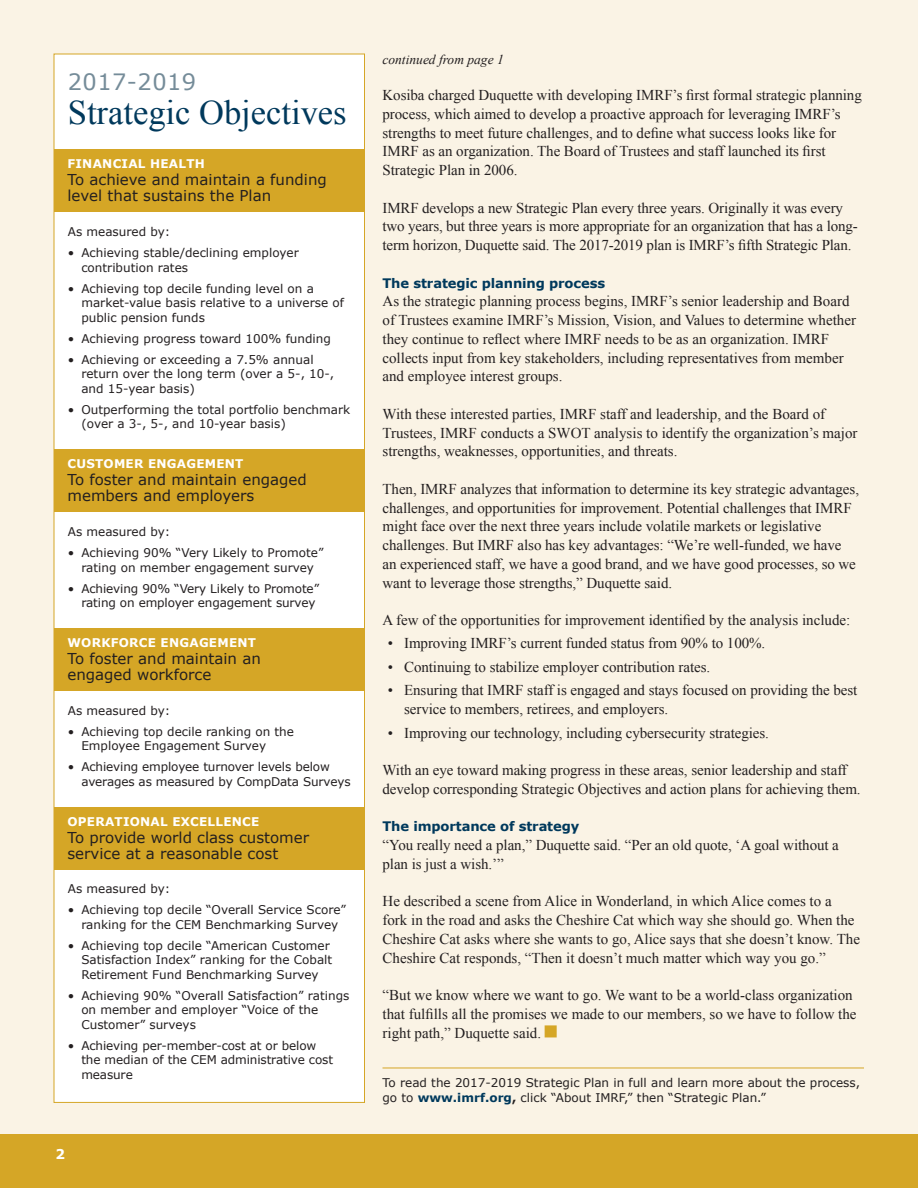
<style>
.page{position:relative;width:918px;height:1188px;background:#fff}
.page>*{position:absolute;margin:0;border:0;box-sizing:border-box;transform-origin:0 0}
.t1{font:34.5px "Times New Roman";color:#00395c}
.t2{font:22.5px "Verdana";letter-spacing:.02em;color:#758c99}
.Story_Text{font:15px/18.8px "Times New Roman";letter-spacing:-.005em;color:#231f20}
.Story_Text_-_Bullets{font:15px/18.8px "Times New Roman";letter-spacing:-.005em;color:#231f20}
.t3{font:15px/16.5px "Verdana";color:#231f20}
.t4{font:italic 13.5px "Times New Roman";color:#231f20}
.t5{font:700 13.5px "Verdana";color:#fff}
.Subhead_-_Dark_Blue{font:700 13.2px "Verdana";letter-spacing:-.01em;color:#00395c}
.t6{font:12px/14.4px "Verdana";color:#231f20}
.t7{font:700 12px "Verdana";letter-spacing:.02em;color:#fff}
.s1{font-weight:700;color:#00395c}
.s2{font-weight:700}
</style>
<div class="page">
<div style="left:0;top:0;width:918px;height:1134px;background:#faf3e5"></div>
<div style="left:0;top:1134px;width:918px;height:54px;background:#d5a626"></div>
<div style="left:54px;top:54px;width:310px;height:1048px;background:#fff"></div>
<div style="left:54px;top:149px;width:310px;height:62px;background:#d5a626"></div>
<div style="left:54px;top:449px;width:310px;height:62px;background:#d5a626"></div>
<div style="left:54px;top:628px;width:310px;height:63px;background:#d5a626"></div>
<div style="left:54px;top:807px;width:310px;height:63px;background:#d5a626"></div>
<hr style="left:383px;top:1068px;width:481px;height:1px;background:#d5a626">
<p class="t2" style="left:68px;top:66px;width:130px">2017-2019</p>
<p class="t1" style="left:68px;top:90px;width:280px">Strategic Objectives</p>
<p class="t7" style="left:68px;top:155px;width:139px">FINANCIAL HEALTH</p>
<p class="t3" style="left:68px;top:171px;width:261px">To achieve and maintain a funding level that sustains the Plan</p>
<p class="t6" style="left:68px;top:225px;width:104px">As measured by:</p>
<p class="t6" style="left:81px;top:246px;width:219px;text-indent:-14px">• Achieving stable/declining employer contribution rates</p>
<p class="t6" style="left:81px;top:281px;width:264px;text-indent:-14px">• Achieving top decile funding level on a market-value basis relative to a universe of public pension funds</p>
<p class="t6" style="left:68px;top:331px;width:265px">• Achieving progress toward 100% funding</p>
<p class="t6" style="left:81px;top:352px;width:254px;text-indent:-14px">• Achieving or exceeding a 7.5% annual return over the long term (over a 5-, 10-, and 15-year basis)</p>
<p class="t6" style="left:81px;top:402px;width:270px;text-indent:-14px">• Outperforming the total portfolio benchmark (over a 3-, 5-, and 10-year basis)</p>
<p class="t7" style="left:68px;top:455px;width:177px">CUSTOMER ENGAGEMENT</p>
<p class="t3" style="left:68px;top:471px;width:241px">To foster and maintain engaged members and employers</p>
<p class="t6" style="left:68px;top:524px;width:104px">As measured by:</p>
<p class="t6" style="left:68px;top:545px;width:257px;text-align:center">• Achieving 90% “Very Likely to Promote” rating on member engagement survey</p>
<p class="t6" style="left:68px;top:581px;width:253px;text-align:right">• Achieving 90% “Very Likely to Promote” rating on employer engagement survey</p>
<p class="t7" style="left:68px;top:634px;width:190px">WORKFORCE ENGAGEMENT</p>
<p class="t3" style="left:68px;top:650px;width:195px">To foster and maintain an engaged workforce</p>
<p class="t6" style="left:68px;top:703px;width:104px">As measured by:</p>
<p class="t6" style="left:81px;top:724px;width:214px;text-indent:-14px">• Achieving top decile ranking on the<br>Employee Engagement Survey</p>
<p class="t6" style="left:81px;top:760px;width:271px;text-indent:-14px">• Achieving employee turnover levels below averages as measured by CompData Surveys</p>
<p class="t7" style="left:68px;top:814px;width:193px">OPERATIONAL EXCELLENCE</p>
<p class="t3" style="left:68px;top:829px;width:243px">To provide world class customer service at a reasonable cost</p>
<p class="t6" style="left:68px;top:882px;width:104px">As measured by:</p>
<p class="t6" style="left:68px;top:903px;width:280px;text-align:center">• Achieving top decile “Overall Service Score” ranking for the CEM Benchmarking Survey</p>
<p class="t6" style="left:81px;top:938px;width:252px;text-indent:-14px">• Achieving top decile “American Customer<br>Satisfaction Index” ranking for the Cobalt<br>Retirement Fund Benchmarking Survey</p>
<p class="t6" style="left:81px;top:988px;width:270px;text-indent:-14px">• Achieving 90% “Overall Satisfaction” ratings on member and employer “Voice of the<br>Customer” surveys</p>
<p class="t6" style="left:81px;top:1038px;width:253px;text-indent:-14px">• Achieving per-member-cost at or below the median of the CEM administrative cost measure</p>
<p class="t5" style="left:56px;top:1144px;width:11px">2</p>
<p class="t4" style="left:383px;top:50px;width:123px">continued from page 1</p>
<p class="Story_Text" style="left:383px;top:85px;width:481px">Kosiba charged Duquette with developing IMRF’s first formal strategic planning process, which aimed to develop a proactive approach for leveraging IMRF’s strengths to meet future challenges, and to define what success looks like for IMRF as an organization. The Board of Trustees and staff launched its first Strategic Plan in 2006.</p>
<p class="Story_Text" style="left:383px;top:198px;width:477px">IMRF develops a new Strategic Plan every three years. Originally it was every two years, but three years is more appropriate for an organization that has a long&shy;term horizon, Duquette said. The 2017-2019 plan is IMRF’s fifth Strategic Plan.</p>
<p class="Subhead_-_Dark_Blue" style="left:383px;top:273px;width:224px">The strategic planning process</p>
<p class="Story_Text" style="left:383px;top:292px;width:475px">As the strategic planning process begins, IMRF’s senior leadership and Board of Trustees examine IMRF’s Mission, Vision, and Values to determine whether they continue to reflect where IMRF needs to be as an organization. IMRF collects input from key stakeholders, including representatives from member and employee interest groups.</p>
<p class="Story_Text" style="left:383px;top:404px;width:477px">With these interested parties, IMRF staff and leadership, and the Board of<br>Trustees, IMRF conducts a SWOT analysis to identify the organization’s major strengths, weaknesses, opportunities, and threats.</p>
<p class="Story_Text" style="left:383px;top:479px;width:478px">Then, IMRF analyzes that information to determine its key strategic advantages, challenges, and opportunities for improvement. Potential challenges that IMRF might face over the next three years include volatile markets or legislative challenges. But IMRF also has key advantages: “We’re well-funded, we have an experienced staff, we have a good brand, and we have good processes, so we want to leverage those strengths,” Duquette said.</p>
<p class="Story_Text" style="left:383px;top:610px;width:469px">A few of the opportunities for improvement identified by the analysis include:</p>
<p class="Story_Text_-_Bullets" style="left:388px;top:634px;width:379px">• Improving IMRF’s current funded status from 90% to 100%.</p>
<p class="Story_Text_-_Bullets" style="left:388px;top:657px;width:324px">• Continuing to stabilize employer contribution rates.</p>
<p class="Story_Text_-_Bullets" style="left:404px;top:681px;width:455px;text-indent:-16px">• Ensuring that IMRF staff is engaged and stays focused on providing the best service to members, retirees, and employers.</p>
<p class="Story_Text_-_Bullets" style="left:388px;top:723px;width:383px">• Improving our technology, including cybersecurity strategies.</p>
<p class="Story_Text" style="left:383px;top:760px;width:480px">With an eye toward making progress in these areas, senior leadership and staff develop corresponding Strategic Objectives and action plans for achieving them.</p>
<p class="Subhead_-_Dark_Blue" style="left:383px;top:817px;width:198px">The importance of strategy</p>
<p class="Story_Text" style="left:383px;top:835px;width:458px">“You really need a plan,” Duquette said. “Per an old quote, ‘A goal without a plan is just a wish.’”</p>
<p class="Story_Text" style="left:383px;top:892px;width:479px">He described a scene from Alice in Wonderland, in which Alice comes to a fork in the road and asks the Cheshire Cat which way she should go. When the Cheshire Cat asks where she wants to go, Alice says that she doesn’t know. The Cheshire Cat responds, “Then it doesn’t much matter which way you go.”</p>
<p class="Story_Text" style="left:383px;top:985px;width:476px">“But we know where we want to go. We want to be a world-class organization that fulfills all the promises we made to our members, so we have to follow the right path,” Duquette said.</p>
<p class="t6" style="left:383px;top:1075px;width:479px;line-height:15px">To read the 2017-2019 Strategic Plan in full and learn more about the process, go to <span class="s1">www.imrf.org</span><span class="s2">,</span> click “About IMRF,” then “Strategic Plan.”</p>
</div>
